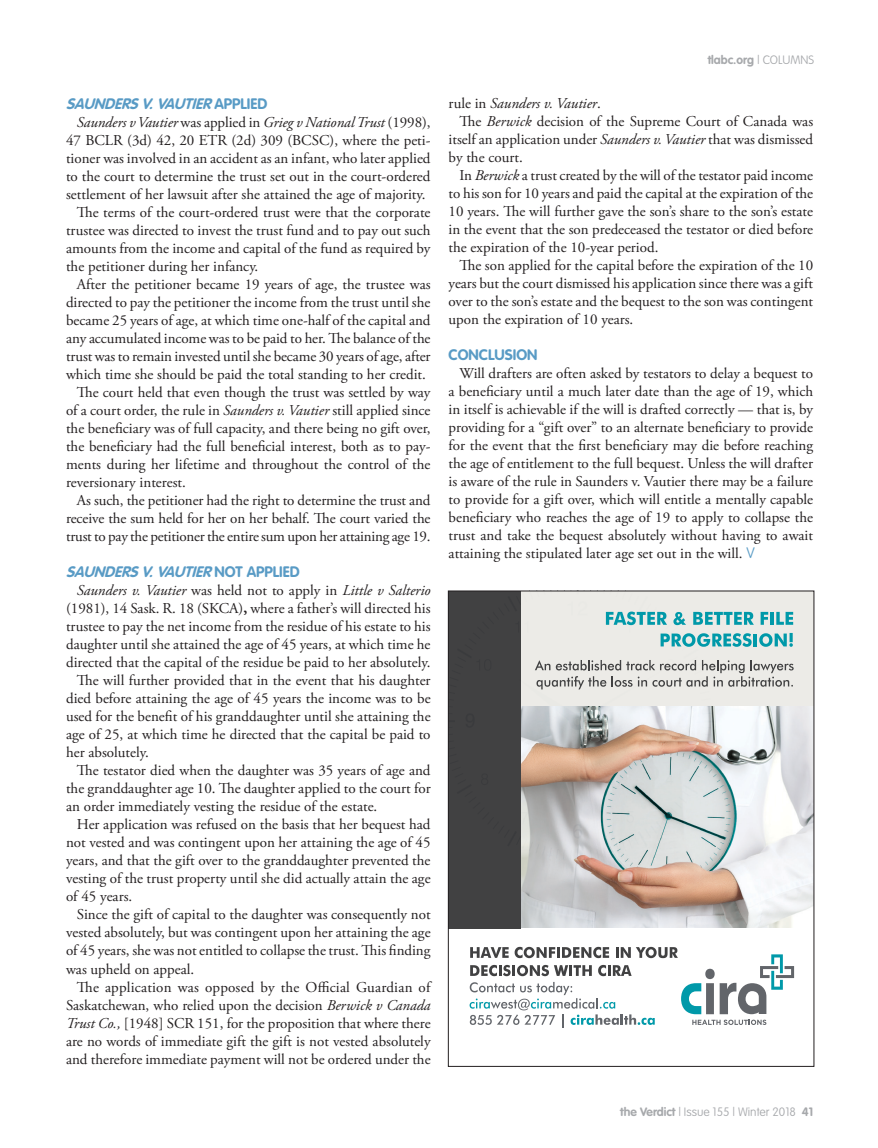
<style>
.page{position:relative;width:878px;height:1148px;background:#fff}
.page>*{position:absolute;margin:0;border:0;box-sizing:border-box;transform-origin:0 0}
.t1{font:15px/18px "Adobe Garamond Pro";color:#231f20;text-align:justify}
.t2{font:italic 15px "Adobe Garamond Pro";color:#231f20}
.t3{font:italic 700 15px "VAG Rounded";color:#599bc5}
.t4{font:700 15px "VAG Rounded";color:#599bc5}
.t5{font:100 12px "VAG Rounded";color:#a7a9ac}
.t6{font:700 12px "VAG Rounded";color:#a7a9ac}
.s1{font-style:normal}
.s2{font-style:italic}
.s3{font-weight:700}
.s4{font-weight:100}
.s5{font-family:"VAG Rounded";font-weight:100;color:#599bc5}
</style>
<div class="page">
<img style="left:521px;top:705px;width:291px;height:223px">
<div style="left:448px;top:591px;width:365px;height:114px;background:#ecebe7"></div>
<div style="left:448px;top:591px;width:73px;height:337px;background:#414142"></div>
<svg style="left:469px;top:946px;width:325px;height:81px"></svg>
<svg style="left:521px;top:611px;width:272px;height:254px"></svg>
<p class="t3" style="left:66px;top:95px;width:203px">SAUNDERSV.VAUTIER<span class="s1">A P P L I E D</span></p>
<p class="t2" style="left:77px;top:113px;width:355px">Saunders v Vautier <span class="s1">was applied in</span> Grieg v National Trust <span class="s1">(1998),</span></p>
<p class="t1" style="left:66px;top:132px;width:366px">47 BCLR (3d) 42, 20 ETR (2d) 309 (BCSC), where the peti-</p>
<p class="t1" style="left:66px;top:150px;width:366px">tioner was involved in an accident as an infant, who later applied</p>
<p class="t1" style="left:66px;top:168px;width:366px">to the court to determine the trust set out in the court-ordered</p>
<p class="t1" style="left:66px;top:186px;width:361px">settlement of her lawsuit after she attained the age of majority.</p>
<p class="t1" style="left:77px;top:204px;width:355px">The terms of the court-ordered trust were that the corporate</p>
<p class="t1" style="left:66px;top:222px;width:366px">trustee was directed to invest the trust fund and to pay out such</p>
<p class="t1" style="left:66px;top:240px;width:366px">amounts from the income and capital of the fund as required by</p>
<p class="t1" style="left:66px;top:258px;width:194px">the petitioner during her infancy.</p>
<p class="t1" style="left:77px;top:276px;width:355px">After the petitioner became 19 years of age, the trustee was</p>
<p class="t1" style="left:66px;top:294px;width:366px">directed to pay the petitioner the income from the trust until she</p>
<p class="t1" style="left:66px;top:312px;width:366px">became 25 years of age, at which time one-half of the capital and</p>
<p class="t1" style="left:66px;top:330px;width:366px">any accumulated income was to be paid to her. The balance of the</p>
<p class="t1" style="left:66px;top:348px;width:366px">trust was to remain invested until she became 30 years of age, after</p>
<p class="t1" style="left:66px;top:366px;width:361px">which time she should be paid the total standing to her credit.</p>
<p class="t1" style="left:77px;top:384px;width:355px">The court held that even though the trust was settled by way</p>
<p class="t1" style="left:66px;top:402px;width:366px">of a court order, the rule in <span class="s2">Saunders v. Vautier</span> still applied since</p>
<p class="t1" style="left:66px;top:420px;width:366px">the beneficiary was of full capacity, and there being no gift over,</p>
<p class="t1" style="left:66px;top:438px;width:366px">the beneficiary had the full beneficial interest, both as to pay-</p>
<p class="t1" style="left:66px;top:456px;width:366px">ments during her lifetime and throughout the control of the</p>
<p class="t1" style="left:66px;top:474px;width:121px">reversionary interest.</p>
<p class="t1" style="left:77px;top:492px;width:355px">As such, the petitioner had the right to determine the trust and</p>
<p class="t1" style="left:66px;top:510px;width:366px">receive the sum held for her on her behalf. The court varied the</p>
<p class="t1" style="left:66px;top:528px;width:366px">trust to pay the petitioner the entire sum upon her attaining age 19.</p>
<p class="t3" style="left:66px;top:563px;width:235px">SAUNDERSV.VAUTIER<span class="s1">N O T A P P L I E D</span></p>
<p class="t2" style="left:77px;top:581px;width:355px">Saunders v. Vautier <span class="s1">was held not to apply in</span> Little v Salterio</p>
<p class="t1" style="left:66px;top:600px;width:366px">(1981), 14 Sask. R. 18 (SKCA)<span class="s3">,</span> where a father’s will directed his</p>
<p class="t1" style="left:66px;top:618px;width:366px">trustee to pay the net income from the residue of his estate to his</p>
<p class="t1" style="left:66px;top:636px;width:366px">daughter until she attained the age of 45 years, at which time he</p>
<p class="t1" style="left:66px;top:654px;width:366px">directed that the capital of the residue be paid to her absolutely.</p>
<p class="t1" style="left:77px;top:672px;width:355px">The will further provided that in the event that his daughter</p>
<p class="t1" style="left:66px;top:690px;width:366px">died before attaining the age of 45 years the income was to be</p>
<p class="t1" style="left:66px;top:708px;width:366px">used for the benefit of his granddaughter until she attaining the</p>
<p class="t1" style="left:66px;top:726px;width:366px">age of 25, at which time he directed that the capital be paid to</p>
<p class="t1" style="left:66px;top:744px;width:84px">her absolutely.</p>
<p class="t1" style="left:77px;top:762px;width:355px">The testator died when the daughter was 35 years of age and</p>
<p class="t1" style="left:66px;top:780px;width:366px">the granddaughter age 10. The daughter applied to the court for</p>
<p class="t1" style="left:66px;top:798px;width:313px">an order immediately vesting the residue of the estate.</p>
<p class="t1" style="left:77px;top:816px;width:355px">Her application was refused on the basis that her bequest had</p>
<p class="t1" style="left:66px;top:834px;width:366px">not vested and was contingent upon her attaining the age of 45</p>
<p class="t1" style="left:66px;top:852px;width:366px">years, and that the gift over to the granddaughter prevented the</p>
<p class="t1" style="left:66px;top:870px;width:366px">vesting of the trust property until she did actually attain the age</p>
<p class="t1" style="left:66px;top:888px;width:68px">of 45 years.</p>
<p class="t1" style="left:77px;top:906px;width:355px">Since the gift of capital to the daughter was consequently not</p>
<p class="t1" style="left:66px;top:924px;width:366px">vested absolutely, but was contingent upon her attaining the age</p>
<p class="t1" style="left:66px;top:942px;width:366px">of 45 years, she was not entitled to collapse the trust. This finding</p>
<p class="t1" style="left:66px;top:960px;width:130px">was upheld on appeal.</p>
<p class="t1" style="left:77px;top:978px;width:355px">The application was opposed by the Official Guardian of</p>
<p class="t1" style="left:66px;top:996px;width:366px">Saskatchewan, who relied upon the decision <span class="s2">Berwick v Canada</span></p>
<p class="t1" style="left:66px;top:1014px;width:366px"><span class="s2">Trust Co.,</span> [1948] SCR 151, for the proposition that where there</p>
<p class="t1" style="left:66px;top:1032px;width:366px">are no words of immediate gift the gift is not vested absolutely</p>
<p class="t1" style="left:66px;top:1050px;width:366px">and therefore immediate payment will not be ordered under the</p>
<p class="t6" style="left:707px;top:53px;width:108px">tlabc.org <span class="s4">| COLUMNS</span></p>
<p class="t2" style="left:448px;top:94px;width:154px"><span class="s1">rule in</span> Saunders v. Vautier<span class="s1">.</span></p>
<p class="t1" style="left:459px;top:113px;width:355px">The <span class="s2">Berwick</span> decision of the Supreme Court of Canada was</p>
<p class="t1" style="left:448px;top:131px;width:366px">itself an application under <span class="s2">Saunders v. Vautier</span> that was dismissed</p>
<p class="t1" style="left:448px;top:149px;width:76px">by the court.</p>
<p class="t1" style="left:459px;top:167px;width:355px">In <span class="s2">Berwick</span> a trust created by the will of the testator paid income</p>
<p class="t1" style="left:448px;top:185px;width:366px">to his son for 10 years and paid the capital at the expiration of the</p>
<p class="t1" style="left:448px;top:203px;width:366px">10 years. The will further gave the son’s share to the son’s estate</p>
<p class="t1" style="left:448px;top:221px;width:366px">in the event that the son predeceased the testator or died before</p>
<p class="t1" style="left:448px;top:239px;width:211px">the expiration of the 10-year period.</p>
<p class="t1" style="left:459px;top:257px;width:355px">The son applied for the capital before the expiration of the 10</p>
<p class="t1" style="left:448px;top:275px;width:366px">years but the court dismissed his application since there was a gift</p>
<p class="t1" style="left:448px;top:293px;width:366px">over to the son’s estate and the bequest to the son was contingent</p>
<p class="t1" style="left:448px;top:311px;width:186px">upon the expiration of 10 years.</p>
<p class="t4" style="left:448px;top:346px;width:90px">CONCLUSION</p>
<p class="t1" style="left:448px;top:365px;width:366px;text-indent:11px">Will drafters are often asked by testators to delay a bequest to a beneficiary until a much later date than the age of 19, which in itself is achievable if the will is drafted correctly — that is, by providing for a “gift over” to an alternate beneficiary to provide for the event that the first beneficiary may die before reaching the age of entitlement to the full bequest. Unless the will drafter is aware of the rule in Saunders v. Vautier there may be a failure to provide for a gift over, which will entitle a mentally capable beneficiary who reaches the age of 19 to apply to collapse the trust and take the bequest absolutely without having to await attaining the stipulated later age set out in the will. <span class="s5">V</span></p>
<p class="t5" style="left:620px;top:1104px;width:194px"><span class="s3">the Verdict</span> | Issue 155 | Winter 2018 <span class="s3">41</span></p>
</div>
